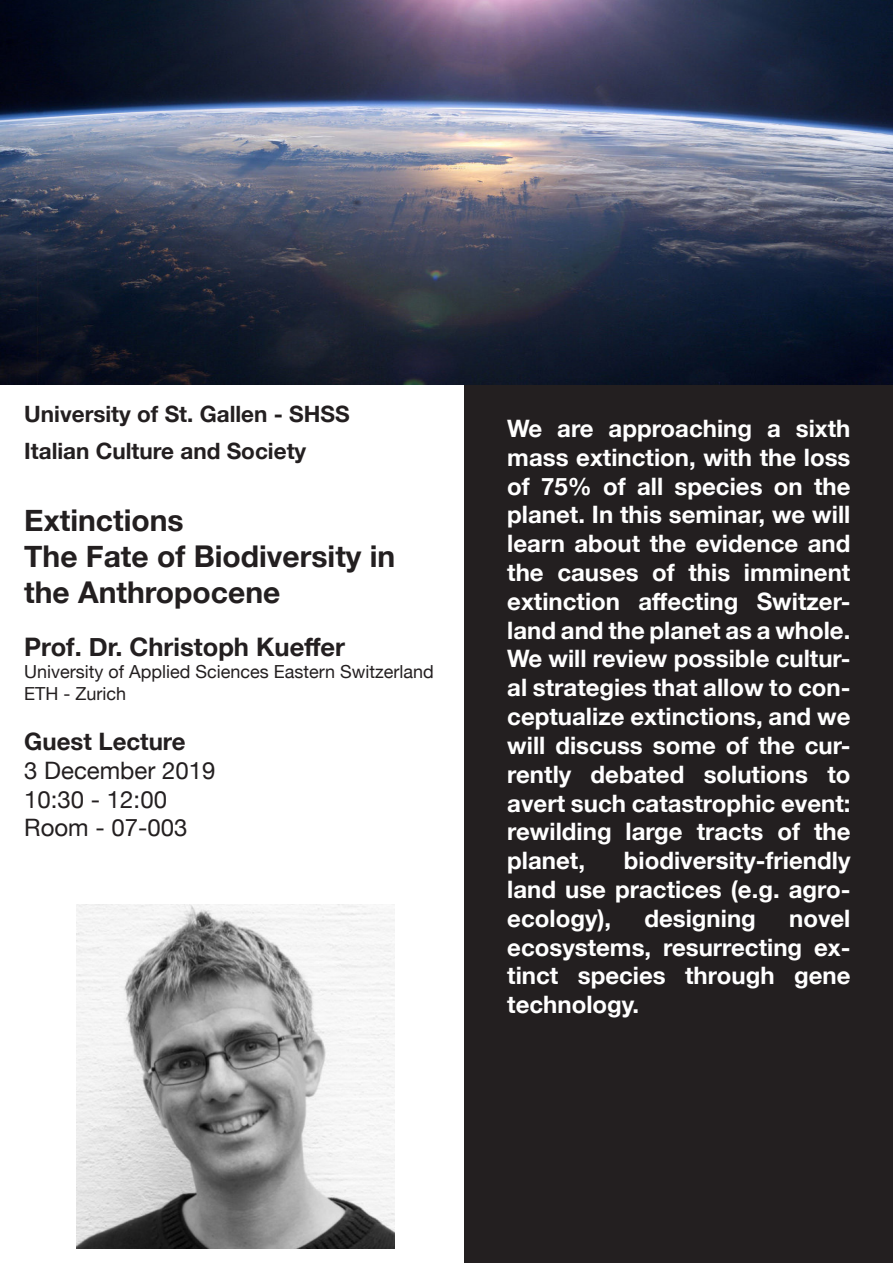
<style>
.page{position:relative;width:893px;height:1263px;background:#fff}
.page>*{position:absolute;margin:0;border:0;box-sizing:border-box;transform-origin:0 0}
.t1{font:700 30px/36px "Helvetica Neue";color:#231f20}
.t2{font:700 25.5px "Helvetica Neue";color:#231f20}
.t3{font:700 24px/28.8px "Helvetica Neue";color:#fff;text-align:justify}
.t4{font:24px "Helvetica Neue";color:#231f20}
.t5{font:700 24px "Helvetica Neue";color:#231f20}
.t6{font:700 22.5px "Helvetica Neue";color:#231f20}
.t7{font:18px/21.6px "Helvetica Neue";color:#231f20}
</style>
<div class="page">
<div style="left:465px;top:385px;width:428px;height:878px;background:#231f20"></div>
<img style="left:77px;top:904px;width:317px;height:344px">
<img style="left:0;top:0;width:893px;height:385px">
<p class="t6" style="left:24px;top:396px;width:327px">University of St. Gallen - SHSS</p>
<p class="t6" style="left:24px;top:434px;width:284px">Italian Culture and Society</p>
<p class="t1" style="left:24px;top:503px;width:161px">Extinctions</p>
<p class="t1" style="left:24px;top:539px;width:373px">The Fate of Biodiversity in the Anthropocene</p>
<p class="t2" style="left:24px;top:627px;width:322px">Prof. Dr. Christoph Kueffer</p>
<p class="t7" style="left:24px;top:662px;width:411px">University of Applied Sciences Eastern Switzerland<br>ETH - Zurich</p>
<p class="t5" style="left:24px;top:722px;width:163px">Guest Lecture</p>
<p class="t4" style="left:24px;top:753px;width:193px">3 December 2019</p>
<p class="t4" style="left:24px;top:782px;width:144px">10:30 - 12:00</p>
<p class="t4" style="left:24px;top:810px;width:165px">Room - 07-003</p>
<p class="t3" style="left:507px;top:415px;width:345px">We are approaching a sixth mass extinction, with the loss of 75% of all species on the planet. In this seminar, we will learn about the evidence and the causes of this imminent extinction affecting Switzer&shy;land and the planet as a whole.<br>We will review possible cultur&shy;al strategies that allow to con&shy;ceptualize extinctions, and we will discuss some of the cur&shy;rently debated solutions to avert such catastrophic event: rewilding large tracts of the planet,</p>
<p class="t3" style="left:507px;top:847px;width:345px;text-indent:117px">biodiversity-friendly land use practices (e.g. agro&shy;ecology),</p>
<p class="t3" style="left:507px;top:904px;width:345px;text-indent:282px">novel ecosystems, resurrecting ex&shy;tinct species through gene technology.</p>
<p class="t3" style="left:644px;top:904px;width:113px">designing</p>
</div>
